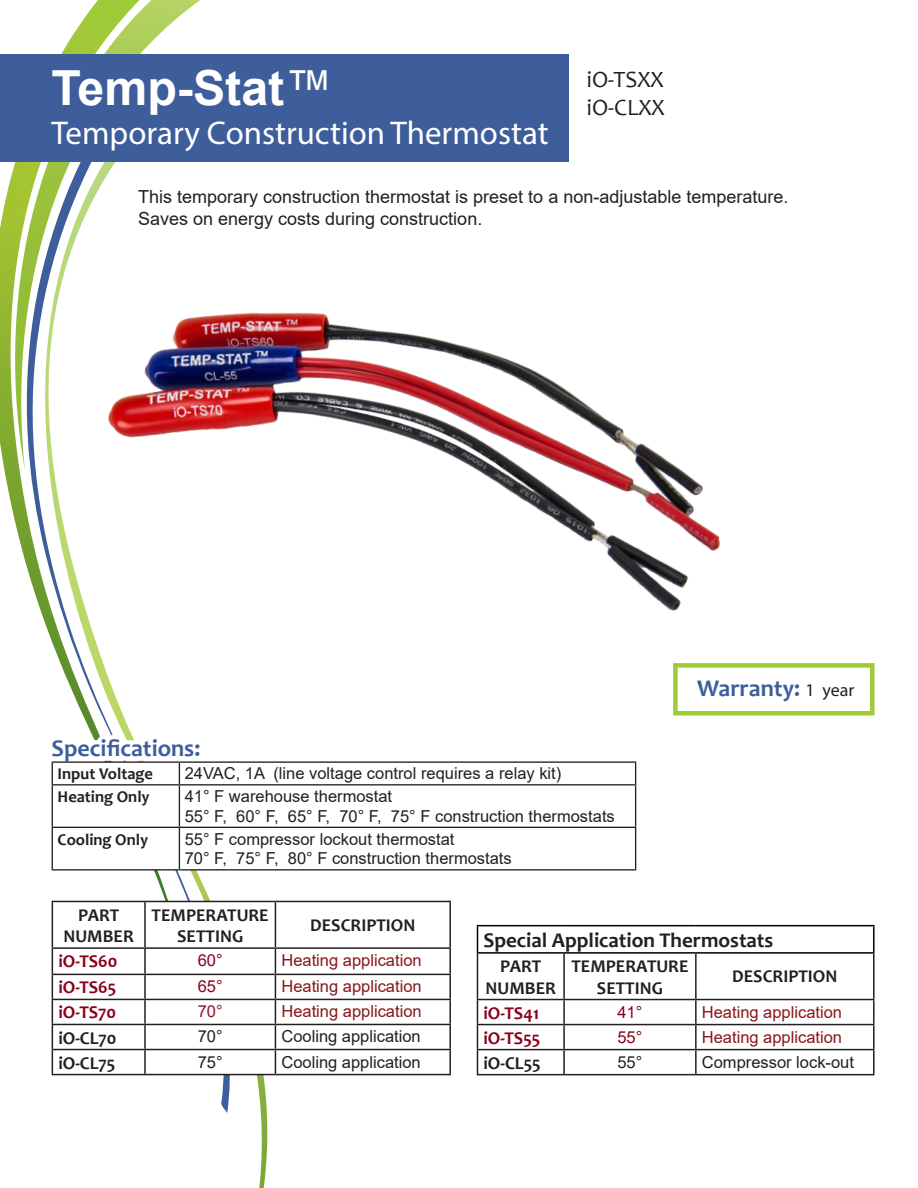
<style>
.page{position:relative;width:918px;height:1188px;background:#fff}
.page>*{position:absolute;margin:0;border:0;box-sizing:border-box;transform-origin:0 0}
.t1{font:700 48.3px "Arial";color:#fff}
.t2{font:33px "Myriad Pro";color:#fff}
.Headers{font:700 24px "Candara";color:#3d5e9b}
.t3{font:23.4px "Candara";color:#231f20}
.t4{font:700 21px "Candara";color:#231f20}
.t5{font:18px/21.6px "Arial";color:#231f20}
.t6{font:700 18px "Candara";color:#231f20}
.t7{font:700 18px "Candara";color:#88021b}
.t8{font:16.5px/19.8px "Arial";color:#231f20}
.t9{font:16.5px "Arial";color:#8a1619}
.t10{font:700 16.5px "Candara";color:#231f20}
.t11{font:16.5px "Arial";color:#88021b}
.t12{font:16.5px "Arial";color:#90132a}
.s1{font-weight:400}
.s2{font-family:"Myriad Pro";font-weight:400;font-size:18px;color:#231f20}
</style>
<div class="page">
<svg style="left:61px;top:0;width:131px;height:54px"></svg>
<svg style="left:0;top:162px;width:290px;height:1026px"></svg>
<svg style="left:21px;top:162px;width:218px;height:951px"></svg>
<div style="left:0;top:54px;width:568px;height:108px;background:#3d5e9b"></div>
<svg style="left:53px;top:763px;width:582px;height:106px"></svg>
<hr style="left:179px;top:761px;width:457px;height:2px;background:#231f20">
<svg style="left:41px;top:728px;width:171px;height:56px"></svg>
<svg style="left:635px;top:763px;width:1px;height:21px"></svg>
<hr style="left:52px;top:784px;width:127px;height:2px;background:#231f20">
<hr style="left:52px;top:786px;width:1px;height:41px;background:#231f20">
<hr style="left:179px;top:784px;width:457px;height:2px;background:#231f20">
<hr style="left:179px;top:786px;width:1px;height:41px;background:#231f20">
<hr style="left:635px;top:786px;width:1px;height:41px;background:#231f20">
<hr style="left:52px;top:827px;width:127px;height:1px;background:#231f20">
<hr style="left:52px;top:828px;width:1px;height:41px;background:#231f20">
<hr style="left:179px;top:827px;width:457px;height:1px;background:#231f20">
<hr style="left:179px;top:828px;width:1px;height:41px;background:#231f20">
<hr style="left:635px;top:828px;width:1px;height:41px;background:#231f20">
<hr style="left:52px;top:869px;width:127px;height:2px;background:#231f20">
<hr style="left:179px;top:869px;width:457px;height:2px;background:#231f20">
<svg style="left:478px;top:926px;width:395px;height:148px"></svg>
<hr style="left:563px;top:1000px;width:2px;height:24px;background:#231f20">
<hr style="left:695px;top:1000px;width:2px;height:24px;background:#231f20">
<hr style="left:873px;top:1000px;width:2px;height:24px;background:#231f20">
<hr style="left:477px;top:1024px;width:87px;height:1px;background:#231f20">
<hr style="left:564px;top:1024px;width:132px;height:1px;background:#231f20">
<hr style="left:563px;top:1025px;width:2px;height:24px;background:#231f20">
<hr style="left:696px;top:1024px;width:179px;height:1px;background:#231f20">
<hr style="left:695px;top:1025px;width:2px;height:24px;background:#231f20">
<hr style="left:873px;top:1025px;width:2px;height:24px;background:#231f20">
<hr style="left:477px;top:1049px;width:87px;height:1px;background:#231f20">
<svg style="left:477px;top:1000px;width:1px;height:74px"></svg>
<hr style="left:564px;top:1049px;width:132px;height:1px;background:#231f20">
<hr style="left:563px;top:1050px;width:2px;height:24px;background:#231f20">
<hr style="left:696px;top:1049px;width:179px;height:1px;background:#231f20">
<hr style="left:695px;top:1050px;width:2px;height:24px;background:#231f20">
<hr style="left:873px;top:1050px;width:2px;height:24px;background:#231f20">
<hr style="left:477px;top:1074px;width:87px;height:1px;background:#231f20">
<hr style="left:564px;top:1074px;width:132px;height:1px;background:#231f20">
<hr style="left:696px;top:1074px;width:179px;height:1px;background:#231f20">
<hr style="left:873px;top:926px;width:2px;height:26px;background:#000">
<hr style="left:477px;top:954px;width:1px;height:45px;background:#231f20">
<hr style="left:563px;top:954px;width:2px;height:45px;background:#231f20">
<hr style="left:695px;top:954px;width:2px;height:45px;background:#231f20">
<hr style="left:873px;top:954px;width:2px;height:45px;background:#231f20">
<hr style="left:477px;top:999px;width:87px;height:1px;background:#231f20">
<hr style="left:564px;top:999px;width:132px;height:1px;background:#231f20">
<hr style="left:696px;top:999px;width:179px;height:1px;background:#231f20">
<hr style="left:477px;top:925px;width:87px;height:1px;background:#000">
<svg style="left:477px;top:926px;width:1px;height:26px"></svg>
<hr style="left:564px;top:925px;width:132px;height:1px;background:#000">
<hr style="left:696px;top:925px;width:179px;height:1px;background:#000">
<hr style="left:477px;top:952px;width:87px;height:2px;background:#000">
<hr style="left:564px;top:952px;width:132px;height:2px;background:#000">
<hr style="left:696px;top:952px;width:179px;height:2px;background:#000">
<svg style="left:53px;top:902px;width:396px;height:172px"></svg>
<hr style="left:52px;top:901px;width:93px;height:1px;background:#231f20">
<hr style="left:52px;top:902px;width:1px;height:45px;background:#231f20">
<hr style="left:145px;top:901px;width:130px;height:1px;background:#231f20">
<hr style="left:144px;top:902px;width:2px;height:45px;background:#231f20">
<hr style="left:275px;top:901px;width:176px;height:1px;background:#231f20">
<hr style="left:275px;top:902px;width:1px;height:45px;background:#231f20">
<hr style="left:449px;top:902px;width:2px;height:45px;background:#231f20">
<hr style="left:52px;top:947px;width:93px;height:2px;background:#231f20">
<hr style="left:145px;top:947px;width:130px;height:2px;background:#231f20">
<hr style="left:144px;top:949px;width:2px;height:25px;background:#231f20">
<hr style="left:275px;top:947px;width:176px;height:2px;background:#231f20">
<hr style="left:449px;top:949px;width:2px;height:25px;background:#231f20">
<hr style="left:52px;top:974px;width:93px;height:1px;background:#231f20">
<hr style="left:145px;top:974px;width:130px;height:1px;background:#231f20">
<hr style="left:144px;top:975px;width:2px;height:24px;background:#231f20">
<hr style="left:275px;top:974px;width:176px;height:1px;background:#231f20">
<hr style="left:449px;top:975px;width:2px;height:24px;background:#231f20">
<hr style="left:52px;top:999px;width:93px;height:1px;background:#231f20">
<hr style="left:145px;top:999px;width:130px;height:1px;background:#231f20">
<hr style="left:144px;top:1000px;width:2px;height:24px;background:#231f20">
<hr style="left:275px;top:999px;width:176px;height:1px;background:#231f20">
<hr style="left:449px;top:1000px;width:2px;height:24px;background:#231f20">
<hr style="left:52px;top:1024px;width:93px;height:1px;background:#231f20">
<hr style="left:145px;top:1024px;width:130px;height:1px;background:#231f20">
<hr style="left:144px;top:1025px;width:2px;height:24px;background:#231f20">
<hr style="left:275px;top:1024px;width:176px;height:1px;background:#231f20">
<hr style="left:449px;top:1025px;width:2px;height:24px;background:#231f20">
<hr style="left:52px;top:1049px;width:93px;height:1px;background:#231f20">
<svg style="left:52px;top:949px;width:1px;height:125px"></svg>
<hr style="left:145px;top:1049px;width:130px;height:1px;background:#231f20">
<hr style="left:144px;top:1050px;width:2px;height:24px;background:#231f20">
<hr style="left:275px;top:1049px;width:176px;height:1px;background:#231f20">
<svg style="left:275px;top:949px;width:1px;height:125px"></svg>
<hr style="left:449px;top:1050px;width:2px;height:24px;background:#231f20">
<hr style="left:52px;top:1074px;width:93px;height:1px;background:#231f20">
<hr style="left:145px;top:1074px;width:130px;height:1px;background:#231f20">
<hr style="left:275px;top:1074px;width:176px;height:1px;background:#231f20">
<img style="left:78px;top:201px;width:642px;height:517px">
<div style="left:673px;top:663px;width:202px;height:53px;background:#fff;border:4px solid #9ecb3a"></div>
<p class="t1" style="left:52px;top:54px;width:283px">Temp-Stat<span class="s1">™</span></p>
<p class="t2" style="left:52px;top:113px;width:499px">Temporary Construction Thermostat</p>
<p class="t3" style="left:587px;top:65px;width:78px">iO-TSXX</p>
<p class="t3" style="left:587px;top:93px;width:79px">iO-CLXX</p>
<p class="t5" style="left:138px;top:186px;width:652px">This temporary construction thermostat is preset to a non-adjustable temperature.<br>Saves on energy costs during construction.</p>
<p class="Headers" style="left:52px;top:733px;width:150px">Specifications:</p>
<p class="t10" style="left:58px;top:764px;width:97px">Input Voltage</p>
<p class="t8" style="left:185px;top:764px;width:378px">24VAC, 1A (line voltage control requires a relay kit)</p>
<p class="t10" style="left:58px;top:786px;width:94px">Heating Only</p>
<p class="t8" style="left:185px;top:786px;width:432px">41° F warehouse thermostat<br>55° F, 60° F, 65° F, 70° F, 75° F construction thermostats</p>
<p class="t10" style="left:58px;top:829px;width:92px">Cooling Only</p>
<p class="t8" style="left:185px;top:829px;width:271px">55° F compressor lockout thermostat</p>
<p class="t8" style="left:185px;top:849px;width:329px">70° F, 75° F, 80° F construction thermostats</p>
<p class="Headers" style="left:697px;top:673px;width:159px">Warranty: <span class="s2">1 year</span></p>
<p class="t6" style="left:78px;top:903px;width:43px">PART</p>
<p class="t6" style="left:64px;top:925px;width:72px">NUMBER</p>
<p class="t6" style="left:152px;top:903px;width:119px">TEMPERATURE</p>
<p class="t6" style="left:177px;top:925px;width:68px">SETTING</p>
<p class="t6" style="left:310px;top:914px;width:107px">DESCRIPTION</p>
<p class="t7" style="left:58px;top:950px;width:61px">iO-TS60</p>
<p class="t11" style="left:198px;top:949px;width:26px">60°</p>
<p class="t9" style="left:281px;top:949px;width:142px">Heating application</p>
<p class="t7" style="left:58px;top:976px;width:59px">iO-TS65</p>
<p class="t11" style="left:198px;top:975px;width:26px">65°</p>
<p class="t9" style="left:281px;top:975px;width:142px">Heating application</p>
<p class="t7" style="left:58px;top:1001px;width:59px">iO-TS70</p>
<p class="t12" style="left:198px;top:1000px;width:26px">70°</p>
<p class="t9" style="left:281px;top:1000px;width:142px">Heating application</p>
<p class="t6" style="left:58px;top:1026px;width:60px">iO-CL70</p>
<p class="t8" style="left:198px;top:1027px;width:26px">70°</p>
<p class="t8" style="left:281px;top:1027px;width:141px">Cooling application</p>
<p class="t6" style="left:58px;top:1051px;width:59px">iO-CL75</p>
<p class="t8" style="left:198px;top:1052px;width:26px">75°</p>
<p class="t8" style="left:281px;top:1052px;width:141px">Cooling application</p>
<p class="t4" style="left:483px;top:927px;width:291px">Special Application Thermostats</p>
<p class="t6" style="left:500px;top:955px;width:43px">PART</p>
<p class="t6" style="left:486px;top:976px;width:72px">NUMBER</p>
<p class="t6" style="left:571px;top:955px;width:119px">TEMPERATURE</p>
<p class="t6" style="left:597px;top:976px;width:68px">SETTING</p>
<p class="t6" style="left:732px;top:965px;width:107px">DESCRIPTION</p>
<p class="t7" style="left:483px;top:1001px;width:57px">iO-TS41</p>
<p class="t11" style="left:617px;top:1000px;width:26px">41°</p>
<p class="t9" style="left:702px;top:1000px;width:142px">Heating application</p>
<p class="t7" style="left:483px;top:1026px;width:58px">iO-TS55</p>
<p class="t11" style="left:617px;top:1025px;width:26px">55°</p>
<p class="t9" style="left:702px;top:1025px;width:142px">Heating application</p>
<p class="t6" style="left:483px;top:1052px;width:59px">iO-CL55</p>
<p class="t8" style="left:617px;top:1052px;width:26px">55°</p>
<p class="t8" style="left:702px;top:1052px;width:154px">Compressor lock-out</p>
</div>
